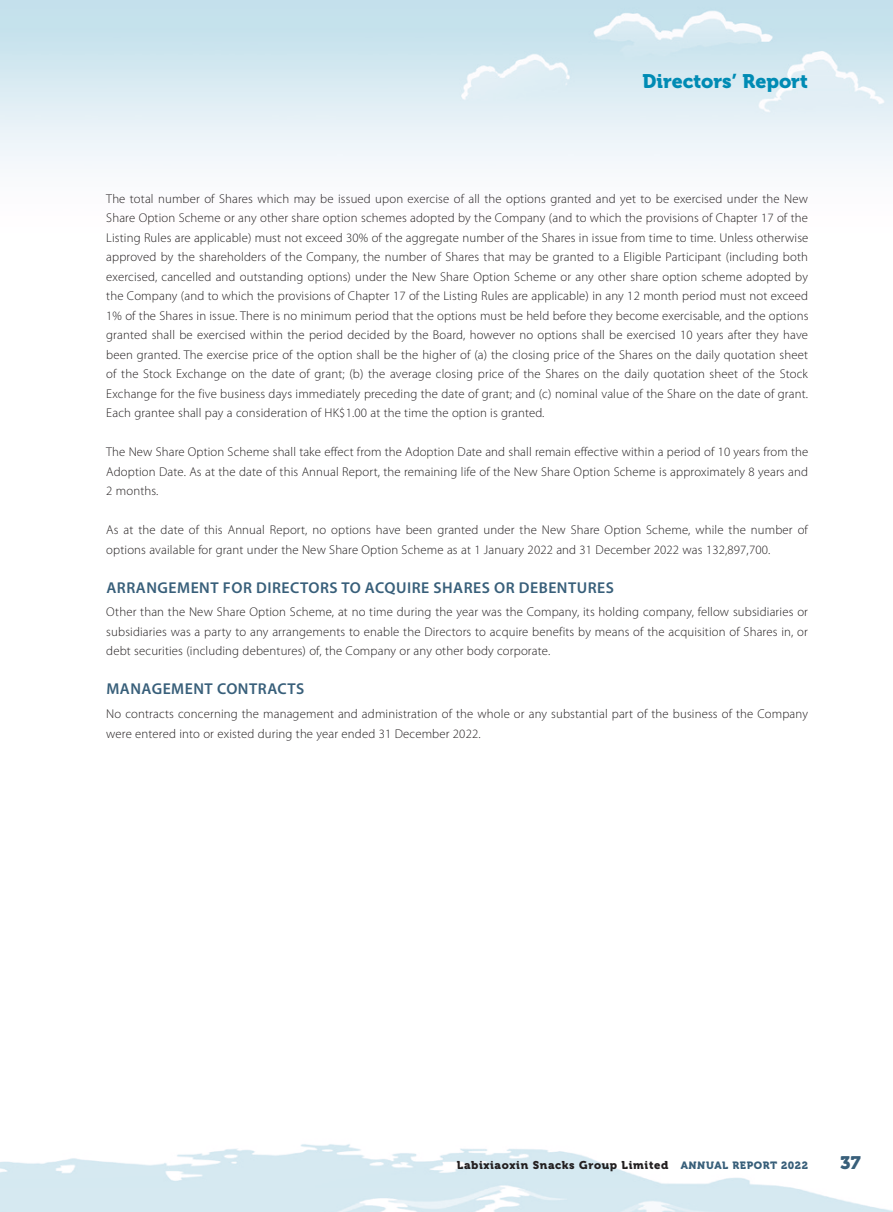
<style>
.page{position:relative;width:893px;height:1212px;background:#fff}
.page>*{position:absolute;margin:0;border:0;box-sizing:border-box;transform-origin:0 0}
.t1{font:19.5px "Museo 900";color:#008bb4}
.t2{font:18px "Museo 900";color:#385f7a}
.Heading_1{font:600 15.75px "Myriad Pro";letter-spacing:.03em;color:#385f7a}
.Body_Text{font:300 12.75px/19.5px "Myriad Pro";letter-spacing:.01em;color:#231f20;text-align:justify}
.t3{font:11.25px "Museo 900";letter-spacing:.055em;color:#231f20}
.s1{font-size:10.5px;color:#385f7a}
</style>
<div class="page">
<img style="left:0;top:0;width:893px;height:1212px">
<h1 class="t1" style="left:642px;top:70px;width:167px">Directors’ Report</h1>
<p class="Body_Text" style="left:106px;top:188px;width:704px">The total number of Shares which may be issued upon exercise of all the options granted and yet to be exercised under the New Share Option Scheme or any other share option schemes adopted by the Company (and to which the provisions of Chapter 17 of the Listing Rules are applicable) must not exceed 30% of the aggregate number of the Shares in issue from time to time. Unless otherwise approved by the shareholders of the Company, the number of Shares that may be granted to a Eligible Participant (including both exercised, cancelled and outstanding options) under the New Share Option Scheme or any other share option scheme adopted by the Company (and to which the provisions of Chapter 17 of the Listing Rules are applicable) in any 12 month period must not exceed 1% of the Shares in issue. There is no minimum period that the options must be held before they become exercisable, and the options granted shall be exercised within the period decided by the Board, however no options shall be exercised 10 years after they have been granted. The exercise price of the option shall be the higher of (a) the closing price of the Shares on the daily quotation sheet of the Stock Exchange on the date of grant; (b) the average closing price of the Shares on the daily quotation sheet of the Stock Exchange for the five business days immediately preceding the date of grant; and (c) nominal value of the Share on the date of grant.<br>Each grantee shall pay a consideration of HK$1.00 at the time the option is granted.</p>
<p class="Body_Text" style="left:106px;top:442px;width:704px">The New Share Option Scheme shall take effect from the Adoption Date and shall remain effective within a period of 10 years from the Adoption Date. As at the date of this Annual Report, the remaining life of the New Share Option Scheme is approximately 8 years and 2 months.</p>
<p class="Body_Text" style="left:106px;top:520px;width:703px">As at the date of this Annual Report, no options have been granted under the New Share Option Scheme, while the number of options available for grant under the New Share Option Scheme as at 1 January 2022 and 31 December 2022 was 132,897,700.</p>
<p class="Heading_1" style="left:106px;top:577px;width:509px">ARRANGEMENT FOR DIRECTORS TO ACQUIRE SHARES OR DEBENTURES</p>
<p class="Body_Text" style="left:106px;top:602px;width:703px">Other than the New Share Option Scheme, at no time during the year was the Company, its holding company, fellow subsidiaries or subsidiaries was a party to any arrangements to enable the Directors to acquire benefits by means of the acquisition of Shares in, or debt securities (including debentures) of, the Company or any other body corporate.</p>
<p class="Heading_1" style="left:106px;top:679px;width:199px">MANAGEMENT CONTRACTS</p>
<p class="Body_Text" style="left:106px;top:704px;width:703px">No contracts concerning the management and administration of the whole or any substantial part of the business of the Company were entered into or existed during the year ended 31 December 2022.</p>
<p class="t3" style="left:457px;top:1158px;width:353px">Labixiaoxin Snacks Group Limited <span class="s1">ANNUAL REPORT 2022</span></p>
<h2 class="t2" style="left:840px;top:1152px;width:22px">37</h2>
</div>
